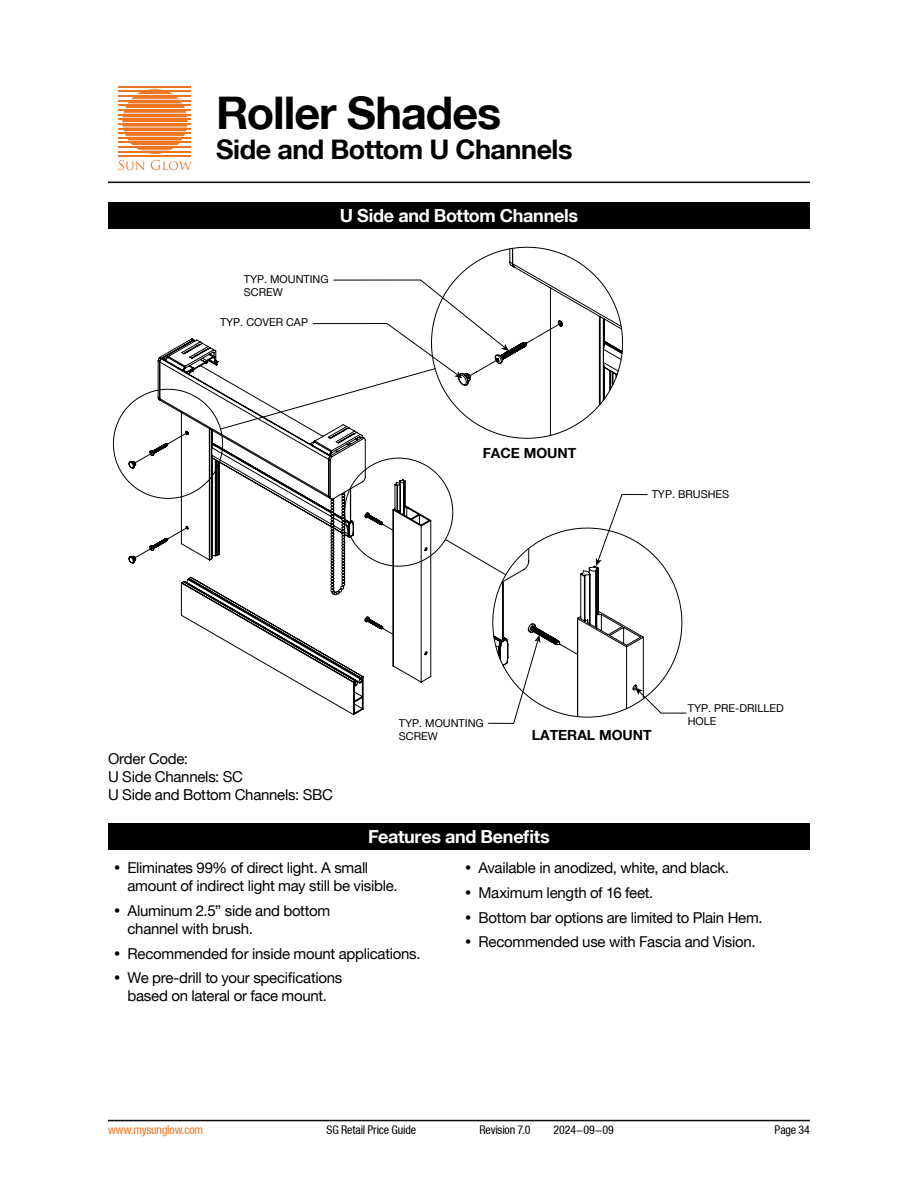
<style>
.page{position:relative;width:918px;height:1188px;background:#fff}
.page>*{position:absolute;margin:0;border:0;box-sizing:border-box;transform-origin:0 0}
.t1{font:700 45px "Helvetica Neue LT";letter-spacing:-.025em;color:#000}
.t2{font:700 27px "Helvetica Neue LT";letter-spacing:-.02em;color:#000}
.t3{font:700 18px "Helvetica Neue LT";letter-spacing:-.015em;color:#fff}
.t4{font:15px/18px "Helvetica Neue LT";letter-spacing:-.02em;color:#000}
.t5{font:700 13.95px "Helvetica Neue LT";color:#000}
.t6{font:condensed 12px "Helvetica Neue LT";letter-spacing:-.015em;color:#000}
.t7{font:condensed 12px "Helvetica Neue LT";letter-spacing:-.015em;color:#ee7623}
.t8{font:10.8px/13px "Helvetica Neue LT";color:#000}
</style>
<div class="page">
<svg style="left:122px;top:89px;width:66px;height:65px"></svg>
<hr style="left:119px;top:86px;width:72px;height:2px;background:#ed7624">
<hr style="left:119px;top:91px;width:72px;height:1px;background:#ed7624">
<hr style="left:119px;top:95px;width:72px;height:2px;background:#ed7624">
<hr style="left:119px;top:100px;width:72px;height:1px;background:#ed7624">
<hr style="left:119px;top:105px;width:72px;height:1px;background:#ed7624">
<hr style="left:119px;top:109px;width:72px;height:2px;background:#ed7624">
<hr style="left:119px;top:114px;width:72px;height:1px;background:#ed7624">
<hr style="left:119px;top:119px;width:72px;height:1px;background:#ed7624">
<hr style="left:119px;top:123px;width:72px;height:2px;background:#ed7624">
<hr style="left:119px;top:128px;width:72px;height:1px;background:#ed7624">
<hr style="left:119px;top:132px;width:72px;height:2px;background:#ed7624">
<hr style="left:119px;top:137px;width:72px;height:1px;background:#ed7624">
<hr style="left:119px;top:142px;width:72px;height:1px;background:#ed7624">
<hr style="left:119px;top:146px;width:72px;height:2px;background:#ed7624">
<hr style="left:119px;top:151px;width:72px;height:1px;background:#ed7624">
<hr style="left:119px;top:156px;width:72px;height:1px;background:#ed7624">
<svg style="left:119px;top:160px;width:26px;height:10px"></svg>
<svg style="left:151px;top:160px;width:41px;height:10px"></svg>
<hr style="left:108px;top:182px;width:702px;height:1px;background:#000">
<hr style="left:108px;top:1120px;width:702px;height:1px;background:#000">
<hr style="left:108px;top:1121px;width:702px;height:1px;background:#000">
<div style="left:108px;top:202px;width:702px;height:28px;background:#000"></div>
<svg style="left:432px;top:469px;width:55px;height:96px"></svg>
<svg style="left:128px;top:338px;width:304px;height:378px"></svg>
<svg style="left:382px;top:628px;width:12px;height:7px"></svg>
<svg style="left:382px;top:524px;width:12px;height:7px"></svg>
<svg style="left:133px;top:547px;width:20px;height:13px"></svg>
<svg style="left:167px;top:526px;width:22px;height:14px"></svg>
<svg style="left:133px;top:452px;width:20px;height:13px"></svg>
<svg style="left:167px;top:431px;width:22px;height:14px"></svg>
<svg style="left:487px;top:494px;width:200px;height:230px"></svg>
<svg style="left:312px;top:246px;width:311px;height:193px"></svg>
<div style="left:108px;top:824px;width:702px;height:26px;background:#000"></div>
<h1 class="t1" style="left:216px;top:85px;width:287px">Roller Shades</h1>
<h2 class="t2" style="left:216px;top:133px;width:358px">Side and Bottom U Channels</h2>
<p class="t3" style="left:340px;top:205px;width:240px">U Side and Bottom Channels</p>
<p class="t8" style="left:244px;top:273px;width:86px">TYP. MOUNTING<br>SCREW</p>
<p class="t8" style="left:220px;top:316px;width:90px">TYP. COVER CAP</p>
<p class="t5" style="left:483px;top:445px;width:95px">FACE MOUNT</p>
<p class="t8" style="left:652px;top:487px;width:79px">TYP. BRUSHES</p>
<p class="t4" style="left:108px;top:749px;width:226px">Order Code:<br>U Side Channels: SC<br>U Side and Bottom Channels: SBC</p>
<p class="t8" style="left:688px;top:701px;width:97px">TYP. PRE-DRILLED</p>
<p class="t8" style="left:399px;top:716px;width:86px">TYP. MOUNTING</p>
<p class="t8" style="left:688px;top:714px;width:30px">HOLE</p>
<p class="t8" style="left:399px;top:729px;width:40px">SCREW</p>
<p class="t5" style="left:532px;top:726px;width:121px">LATERAL MOUNT</p>
<p class="t3" style="left:368px;top:826px;width:183px">Features and Benefits</p>
<p class="t4" style="left:127px;top:859px;width:272px">Eliminates 99% of direct light. A small amount of indirect light may still be visible.</p>
<p class="t4" style="left:127px;top:901px;width:204px">Aluminum 2.5” side and bottom channel with brush.</p>
<p class="t4" style="left:127px;top:941px;width:295px;line-height:24.8px">Recommended for inside mount applications.<br>We pre-drill to your specifications</p>
<p class="t4" style="left:127px;top:987px;width:201px">based on lateral or face mount.</p>
<p class="t4" style="left:478px;top:855px;width:286px;line-height:24.8px">Available in anodized, white, and black.<br>Maximum length of 16 feet.<br>Bottom bar options are limited to Plain Hem.<br>Recommended use with Fascia and Vision.</p>
<p class="t7" style="left:108px;top:1123px;width:97px">www.mysunglow.com</p>
<p class="t6" style="left:326px;top:1123px;width:91px">SG Retail Price Guide</p>
<p class="t6" style="left:480px;top:1123px;width:53px">Revision 7.0</p>
<p class="t6" style="left:554px;top:1123px;width:62px">2024-09-09</p>
<p class="t6" style="left:775px;top:1123px;width:37px">Page 34</p>
</div>
